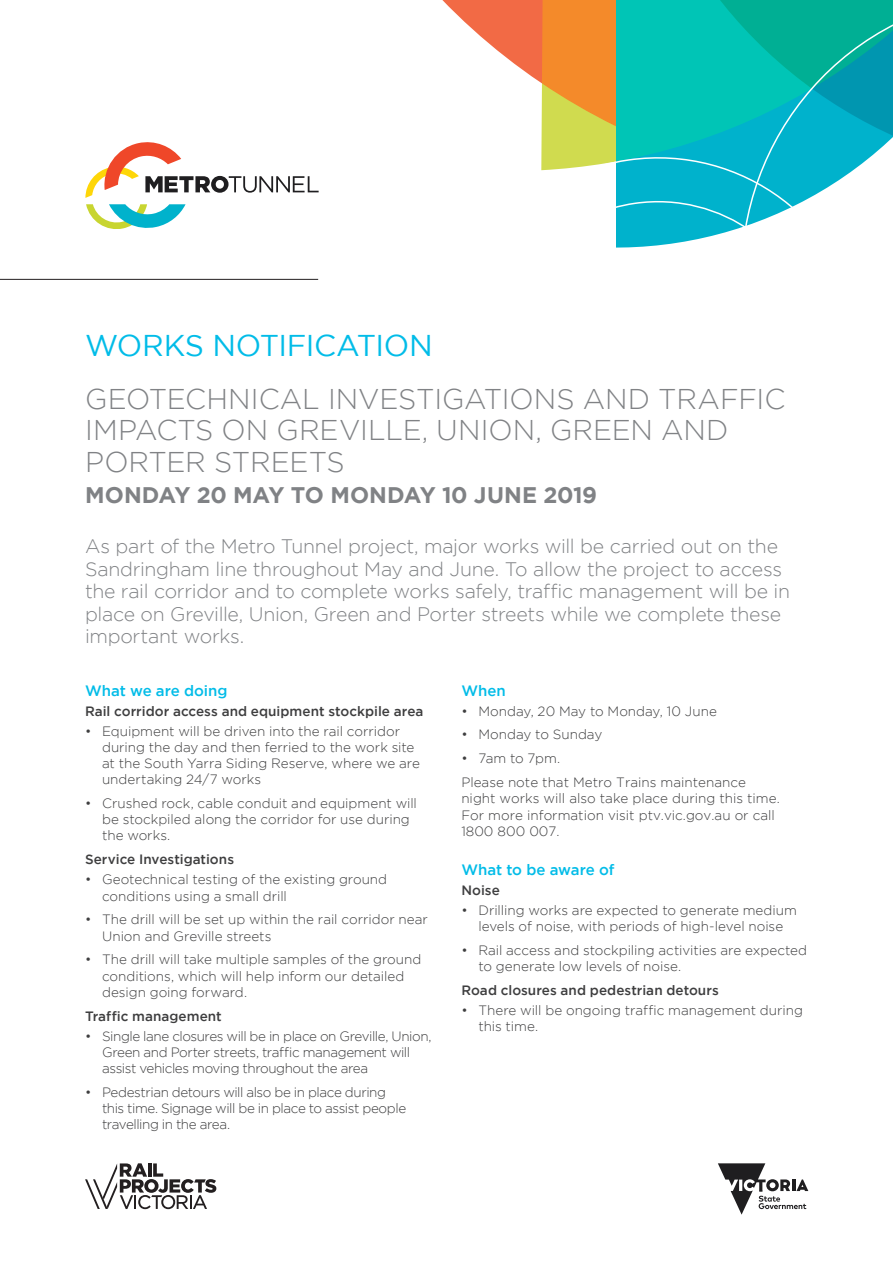
<style>
.page{position:relative;width:893px;height:1263px;background:#fff}
.page>*{position:absolute;margin:0;border:0;box-sizing:border-box;transform-origin:0 0}
.t1{font:30px "Gotham";letter-spacing:-.01em;color:#02bce8}
.t2{font:300 28.5px/31.5px "Gotham";letter-spacing:-.005em;color:#808285}
.t3{font:700 22.5px "Gotham";letter-spacing:-.01em;color:#808285}
.t4{font:300 19.5px/22.5px "Gotham";letter-spacing:-.015em;color:#808285}
.t5{font:500 15px "Gotham";letter-spacing:-.005em;color:#02bce8}
.t6{font:300 13.5px/16.2px "Gotham";letter-spacing:-.005em;color:#3e3e3f}
.t7{font:300 13.5px/16.2px "Gotham";letter-spacing:-.03em;color:#3e3e3f}
.t8{font:500 13.5px "Gotham";letter-spacing:.005em;color:#3e3e3f}
.t9{font:300 13.5px/16.2px "Gotham";letter-spacing:-.035em;color:#3e3e3f}
</style>
<div class="page">
<svg style="left:85px;top:142px;width:234px;height:56px"></svg>
<svg style="left:86px;top:204px;width:100px;height:25px"></svg>
<svg style="left:442px;top:0;width:99px;height:83px"></svg>
<svg style="left:541px;top:0;width:166px;height:144px;background:#69b37b"></svg>
<svg style="left:541px;top:144px;width:166px;height:104px"></svg>
<svg style="left:707px;top:0;width:186px;height:237px"></svg>
<svg style="left:718px;top:1163px;width:90px;height:51px"></svg>
<svg style="left:85px;top:1163px;width:131px;height:46px"></svg>
<hr style="left:0;top:279px;width:318px;height:1px;background:#231f20">
<h1 class="t1" style="left:85px;top:328px;width:349px">WORKS NOTIFICATION</h1>
<h2 class="t2" style="left:85px;top:383px;width:702px">GEOTECHNICAL INVESTIGATIONS AND TRAFFIC<br>IMPACTS ON GREVILLE, UNION, GREEN AND<br>PORTER STREETS</h2>
<h3 class="t3" style="left:85px;top:482px;width:513px">MONDAY 20 MAY TO MONDAY 10 JUNE 2019</h3>
<p class="t4" style="left:85px;top:535px;width:706px">As part of the Metro Tunnel project, major works will be carried out on the Sandringham line throughout May and June. To allow the project to access the rail corridor and to complete works safely, traffic management will be in place on Greville, Union, Green and Porter streets while we complete these important works.</p>
<p class="t5" style="left:85px;top:682px;width:144px">What we are doing</p>
<p class="t8" style="left:85px;top:703px;width:340px">Rail corridor access and equipment stockpile area</p>
<p class="t6" style="left:102px;top:722px;width:319px;text-indent:-17px">• Equipment will be driven into the rail corridor during the day and then ferried to the work site at the South Yarra Siding Reserve, where we are undertaking 24/7 works</p>
<p class="t6" style="left:102px;top:795px;width:316px;text-indent:-17px">• Crushed rock, cable conduit and equipment will be stockpiled along the corridor for use during the works.</p>
<p class="t8" style="left:85px;top:852px;width:151px">Service Investigations</p>
<p class="t6" style="left:102px;top:871px;width:287px;text-indent:-17px">• Geotechnical testing of the existing ground conditions using a small drill</p>
<p class="t6" style="left:102px;top:911px;width:327px;text-indent:-17px">• The drill will be set up within the rail corridor near<br>Union and Greville streets</p>
<p class="t6" style="left:102px;top:951px;width:321px;text-indent:-17px">• The drill will take multiple samples of the ground conditions, which will help inform our detailed design going forward.</p>
<p class="t8" style="left:85px;top:1008px;width:138px">Traffic management</p>
<p class="t7" style="left:102px;top:1028px;width:331px;text-indent:-17px">• Single lane closures will be in place on Greville, Union,<br>Green and Porter streets, traffic management will assist vehicles moving throughout the area</p>
<p class="t9" style="left:102px;top:1084px;width:306px;text-indent:-17px">• Pedestrian detours will also be in place during this time. Signage will be in place to assist people travelling in the area.</p>
<p class="t5" style="left:461px;top:682px;width:46px">When</p>
<p class="t6" style="left:461px;top:702px;width:257px">• Monday, 20 May to Monday, 10 June</p>
<p class="t6" style="left:461px;top:726px;width:142px">• Monday to Sunday</p>
<p class="t6" style="left:461px;top:746px;width:286px;line-height:23.9px">• 7am to 7pm.<br>Please note that Metro Trains maintenance</p>
<p class="t6" style="left:461px;top:790px;width:320px">night works will also take place during this time.<br>For more information visit ptv.vic.gov.au or call<br>1800 800 007.</p>
<p class="t5" style="left:461px;top:861px;width:155px">What to be aware of</p>
<p class="t8" style="left:461px;top:882px;width:40px">Noise</p>
<p class="t6" style="left:461px;top:902px;width:337px;text-align:center">• Drilling works are expected to generate medium levels of noise, with periods of high-level noise</p>
<p class="t6" style="left:478px;top:942px;width:330px;text-indent:-17px">• Rail access and stockpiling activities are expected to generate low levels of noise.</p>
<p class="t8" style="left:461px;top:982px;width:259px">Road closures and pedestrian detours</p>
<p class="t6" style="left:478px;top:1002px;width:326px;text-indent:-17px">• There will be ongoing traffic management during this time.</p>
</div>
